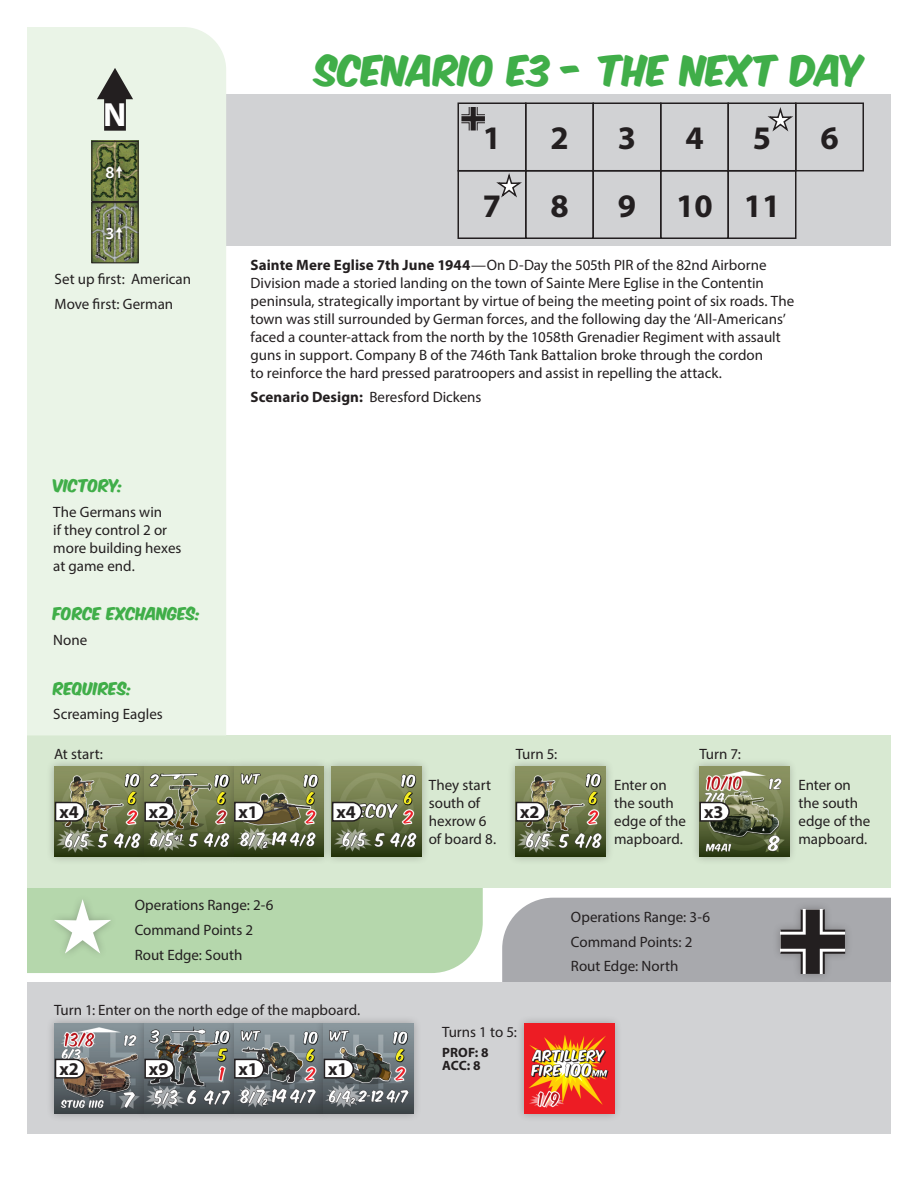
<style>
.page{position:relative;width:918px;height:1188px;background:#fff}
.page>*{position:absolute;margin:0;border:0;box-sizing:border-box;transform-origin:0 0}
.t1{font:36px "Komika Axis";color:#40ae49}
.t2{font:700 33.6px "Myriad Pro";color:#fff}
.t3{font:700 33px "Myriad Pro";color:#231f20}
.t4{font:700 18px "Myriad Pro";color:#231f20}
.t5{font:600 16.8px "Myriad Pro";color:#fff}
.t6{font:15px/18px "Myriad Pro";color:#231f20}
.t7{font:15px "Komika Axis";letter-spacing:.005em;color:#40ae49}
.t8{font:700 13.5px/13.2px "Myriad Pro";color:#231f20}
.s1{font-weight:700}
</style>
<div class="page">
<div style="left:27px;top:888px;width:456px;height:85px;background:#b5d7ac"></div>
<div style="left:27px;top:735px;width:864px;height:153px;background:#d8e9d2"></div>
<div style="left:27px;top:983px;width:864px;height:151px;background:#d1d2d4"></div>
<div style="left:152px;top:95px;width:739px;height:151px;background:#d1d2d4"></div>
<div style="left:27px;top:27px;width:199px;height:708px;background:#eaf4e7"></div>
<div style="left:47px;top:893px;width:71px;height:68px;background:#b5d7ac"></div>
<svg style="left:54px;top:899px;width:57px;height:54px"></svg>
<svg style="left:502px;top:898px;width:389px;height:85px;background:#a3a3a7"></svg>
<svg style="left:97px;top:68px;width:36px;height:63px;background:#7c7e79"></svg>
<img style="left:93px;top:143px;width:44px;height:57px">
<div style="left:91px;top:141px;width:48px;height:61px;border:1px solid #231f20"></div>
<div style="left:102px;top:162px;width:26px;height:21px;background:#231f20;opacity:.75"></div>
<svg style="left:93px;top:204px;width:44px;height:57px;background:#747d56"></svg>
<div style="left:91px;top:202px;width:48px;height:61px;border:1px solid #231f20"></div>
<div style="left:102px;top:223px;width:26px;height:21px;background:#231f20;opacity:.75"></div>
<div style="left:795px;top:102px;width:69px;height:69px;border:2px solid #231f20"></div>
<div style="left:728px;top:170px;width:68px;height:69px;border:2px solid #231f20"></div>
<div style="left:728px;top:102px;width:68px;height:69px;border:2px solid #231f20"></div>
<div style="left:660px;top:170px;width:69px;height:69px;border:2px solid #231f20"></div>
<div style="left:660px;top:102px;width:69px;height:69px;border:2px solid #231f20"></div>
<div style="left:592px;top:170px;width:70px;height:69px;border:2px solid #231f20"></div>
<div style="left:592px;top:102px;width:70px;height:69px;border:2px solid #231f20"></div>
<div style="left:525px;top:170px;width:69px;height:69px;border:2px solid #231f20"></div>
<div style="left:525px;top:102px;width:69px;height:69px;border:2px solid #231f20"></div>
<div style="left:458px;top:102px;width:68px;height:69px;border:2px solid #231f20"></div>
<div style="left:458px;top:170px;width:68px;height:69px;border:2px solid #231f20"></div>
<div style="left:46px;top:758px;width:107px;height:107px;background:#231f20;opacity:.3"></div>
<img style="left:55px;top:767px;width:81px;height:90px">
<svg style="left:54px;top:801px;width:32px;height:21px"></svg>
<div style="left:46px;top:1015px;width:107px;height:107px;background:#231f20;opacity:.3"></div>
<img style="left:55px;top:1024px;width:81px;height:89px">
<svg style="left:54px;top:1058px;width:32px;height:21px"></svg>
<div style="left:136px;top:1015px;width:107px;height:107px;background:#231f20;opacity:.3"></div>
<svg style="left:144px;top:1058px;width:32px;height:21px"></svg>
<div style="left:226px;top:1015px;width:106px;height:107px;background:#231f20;opacity:.3"></div>
<svg style="left:233px;top:1058px;width:32px;height:21px"></svg>
<div style="left:315px;top:1015px;width:106px;height:107px;background:#231f20;opacity:.3"></div>
<svg style="left:323px;top:1058px;width:32px;height:21px"></svg>
<div style="left:516px;top:1015px;width:107px;height:107px;background:#231f20;opacity:.3"></div>
<img style="left:525px;top:1024px;width:89px;height:89px">
<div style="left:136px;top:758px;width:106px;height:107px;background:#231f20;opacity:.3"></div>
<div style="left:144px;top:767px;width:90px;height:90px;background:#231f20;opacity:.3"></div>
<svg style="left:144px;top:801px;width:32px;height:21px"></svg>
<div style="left:226px;top:758px;width:106px;height:107px;background:#231f20;opacity:.3"></div>
<svg style="left:233px;top:801px;width:32px;height:21px"></svg>
<div style="left:323px;top:758px;width:107px;height:107px;background:#231f20;opacity:.3"></div>
<img style="left:332px;top:767px;width:90px;height:90px">
<svg style="left:331px;top:801px;width:32px;height:21px"></svg>
<div style="left:507px;top:758px;width:107px;height:107px;background:#231f20;opacity:.3"></div>
<img style="left:516px;top:767px;width:89px;height:90px">
<svg style="left:515px;top:801px;width:32px;height:21px"></svg>
<div style="left:691px;top:758px;width:107px;height:107px;background:#231f20;opacity:.3"></div>
<img style="left:699px;top:767px;width:90px;height:90px">
<svg style="left:699px;top:801px;width:32px;height:21px"></svg>
<svg style="left:496px;top:174px;width:28px;height:26px"></svg>
<svg style="left:767px;top:108px;width:29px;height:26px"></svg>
<svg style="left:461px;top:107px;width:24px;height:24px"></svg>
<svg style="left:116px;top:166px;width:7px;height:12px"></svg>
<svg style="left:116px;top:227px;width:7px;height:12px"></svg>
<h2 class="t2" style="left:103px;top:93px;width:25px">N</h2>
<p class="t5" style="left:106px;top:162px;width:11px">8</p>
<p class="t5" style="left:106px;top:223px;width:11px">3</p>
<p class="t6" style="left:55px;top:267px;width:138px;line-height:24.8px">Set up first: American<br>Move first: German</p>
<p class="t7" style="left:53px;top:478px;width:72px">VICTORY:</p>
<p class="t6" style="left:53px;top:503px;width:130px">The Germans win<br>if they control 2 or more building hexes at game end.</p>
<p class="t7" style="left:53px;top:606px;width:149px">FORCE EXCHANGES:</p>
<p class="t6" style="left:53px;top:631px;width:36px">None</p>
<p class="t7" style="left:53px;top:681px;width:80px">REQUIRES:</p>
<p class="t6" style="left:53px;top:705px;width:111px">Screaming Eagles</p>
<h1 class="t1" style="left:317px;top:53px;width:550px">SCENARIO E3 - THE NEXT DAY</h1>
<h3 class="t3" style="left:483px;top:117px;width:20px">1</h3>
<h3 class="t3" style="left:550px;top:117px;width:20px">2</h3>
<h3 class="t3" style="left:618px;top:117px;width:20px">3</h3>
<h3 class="t3" style="left:685px;top:117px;width:20px">4</h3>
<h3 class="t3" style="left:753px;top:117px;width:20px">5</h3>
<h3 class="t3" style="left:483px;top:184px;width:20px">7</h3>
<h3 class="t3" style="left:550px;top:184px;width:20px">8</h3>
<h3 class="t3" style="left:618px;top:184px;width:20px">9</h3>
<h3 class="t3" style="left:676px;top:184px;width:38px">10</h3>
<h3 class="t3" style="left:744px;top:184px;width:38px">11</h3>
<p class="t6" style="left:251px;top:255px;width:545px"><span class="s1">Sainte Mere Eglise 7th June 1944</span>—On D-Day the 505th PIR of the 82nd Airborne Division made a storied landing on the town of Sainte Mere Eglise in the Contentin peninsula, strategically important by virtue of being the meeting point of six roads. The town was still surrounded by German forces, and the following day the ‘All-Americans’ faced a counter-attack from the north by the 1058th Grenadier Regiment with assault guns in support. Company B of the 746th Tank Battalion broke through the cordon<br>to reinforce the hard pressed paratroopers and assist in repelling the attack.</p>
<p class="t6" style="left:251px;top:388px;width:232px"><span class="s1">Scenario Design:</span> Beresford Dickens</p>
<h3 class="t3" style="left:820px;top:117px;width:20px">6</h3>
<p class="t6" style="left:54px;top:745px;width:50px">At start:</p>
<p class="t6" style="left:516px;top:745px;width:43px">Turn 5:</p>
<p class="t6" style="left:699px;top:745px;width:43px">Turn 7:</p>
<p class="t4" style="left:59px;top:800px;width:21px">x4</p>
<p class="t6" style="left:429px;top:776px;width:69px">They start south of hexrow 6 of board 8.</p>
<p class="t6" style="left:798px;top:776px;width:73px">Enter on the south edge of the mapboard.</p>
<p class="t6" style="left:614px;top:776px;width:73px">Enter on the south edge of the mapboard.</p>
<p class="t4" style="left:149px;top:800px;width:21px">x2</p>
<p class="t4" style="left:239px;top:800px;width:21px">x1</p>
<p class="t4" style="left:337px;top:800px;width:21px">x4</p>
<p class="t4" style="left:520px;top:800px;width:21px">x2</p>
<p class="t4" style="left:704px;top:800px;width:21px">x3</p>
<p class="t6" style="left:135px;top:893px;width:140px;line-height:24.8px">Operations Range: 2-6<br>Command Points 2<br>Rout Edge: South</p>
<p class="t6" style="left:571px;top:904px;width:141px;line-height:24.8px">Operations Range: 3-6<br>Command Points: 2<br>Rout Edge: North</p>
<p class="t6" style="left:54px;top:1000px;width:308px">Turn 1: Enter on the north edge of the mapboard.</p>
<p class="t4" style="left:59px;top:1057px;width:21px">x2</p>
<p class="t4" style="left:149px;top:1057px;width:21px">x9</p>
<p class="t4" style="left:239px;top:1057px;width:21px">x1</p>
<p class="t4" style="left:328px;top:1057px;width:21px">x1</p>
<p class="t6" style="left:442px;top:1023px;width:76px">Turns 1 to 5:</p>
<p class="t8" style="left:442px;top:1046px;width:48px">PROF: 8<br>ACC: 8</p>
</div>
